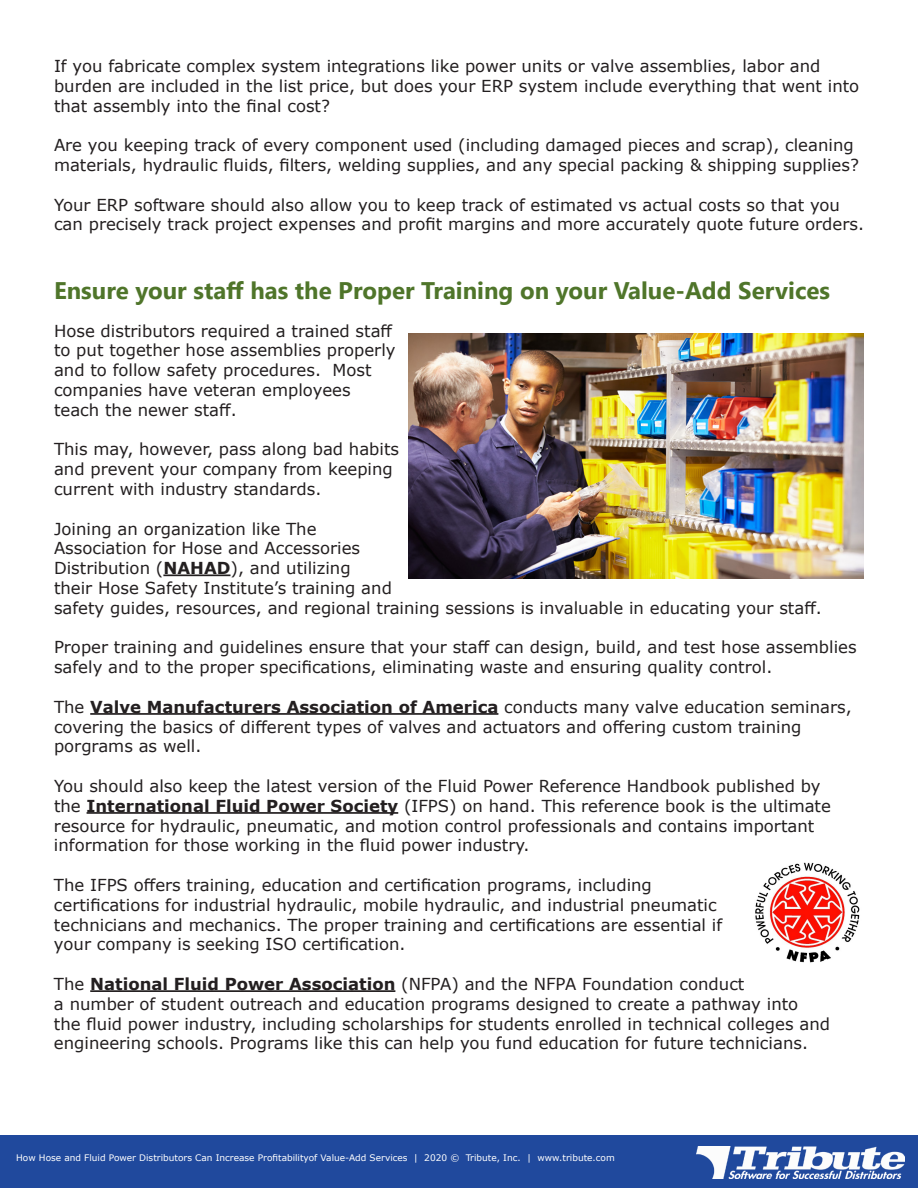
<style>
.page{position:relative;width:918px;height:1188px;background:#fff}
.page>*{position:absolute;margin:0;border:0;box-sizing:border-box;transform-origin:0 0}
.t1{font:700 24px "Segoe UI";color:#4f752a}
.t2{font:16.5px/19.8px "Verdana";color:#231f20}
.t3{font:9px "Verdana";color:#fff}
.s1{font-weight:700}
</style>
<div class="page">
<div style="left:0;top:1136px;width:918px;height:52px;background:#20499d"></div>
<img style="left:697px;top:1147px;width:208px;height:31px">
<hr style="left:163px;top:574px;width:68px;height:2px;background:#231f20">
<hr style="left:90px;top:713px;width:408px;height:2px;background:#231f20">
<hr style="left:87px;top:812px;width:311px;height:2px;background:#231f20">
<hr style="left:90px;top:990px;width:305px;height:2px;background:#231f20">
<img style="left:408px;top:333px;width:456px;height:245px">
<img style="left:755px;top:862px;width:105px;height:101px">
<p class="t2" style="left:54px;top:56px;width:807px">If you fabricate complex system integrations like power units or valve assemblies, labor and burden are included in the list price, but does your ERP system include everything that went into that assembly into the final cost?</p>
<p class="t2" style="left:54px;top:135px;width:807px">Are you keeping track of every component used (including damaged pieces and scrap), cleaning materials, hydraulic fluids, filters, welding supplies, and any special packing &amp; shipping supplies?</p>
<p class="t2" style="left:54px;top:195px;width:812px">Your ERP software should also allow you to keep track of estimated vs actual costs so that you can precisely track project expenses and profit margins and more accurately quote future orders.</p>
<h1 class="t1" style="left:54px;top:268px;width:778px">Ensure your staff has the Proper Training on your Value-Add Services</h1>
<p class="t2" style="left:54px;top:321px;width:343px">Hose distributors required a trained staff to put together hose assemblies properly and to follow safety procedures. Most companies have veteran employees teach the newer staff.</p>
<p class="t2" style="left:54px;top:439px;width:347px">This may, however, pass along bad habits and prevent your company from keeping current with industry standards.</p>
<p class="t2" style="left:54px;top:519px;width:769px">Joining an organization like The<br>Association for Hose and Accessories<br>Distribution (<span class="s1">NAHAD</span>), and utilizing<br>their Hose Safety Institute’s training and<br>safety guides, resources, and regional training sessions is invaluable in educating your staff.</p>
<p class="t2" style="left:54px;top:637px;width:804px">Proper training and guidelines ensure that your staff can design, build, and test hose assemblies safely and to the proper specifications, eliminating waste and ensuring quality control.</p>
<p class="t2" style="left:54px;top:697px;width:799px">The <span class="s1">Valve Manufacturers Association of America</span> conducts many valve education seminars, covering the basics of different types of valves and actuators and offering custom training porgrams as well.</p>
<p class="t2" style="left:54px;top:776px;width:779px">You should also keep the latest version of the Fluid Power Reference Handbook published by the <span class="s1">International Fluid Power Society</span> (IFPS) on hand. This reference book is the ultimate resource for hydraulic, pneumatic, and motion control professionals and contains important information for those working in the fluid power industry.</p>
<p class="t2" style="left:54px;top:875px;width:670px">The IFPS offers training, education and certification programs, including certifications for industrial hydraulic, mobile hydraulic, and industrial pneumatic technicians and mechanics. The proper training and certifications are essential if your company is seeking ISO certification.</p>
<p class="t2" style="left:54px;top:974px;width:778px">The <span class="s1">National Fluid Power Association</span> (NFPA) and the NFPA Foundation conduct<br>a number of student outreach and education programs designed to create a pathway into<br>the fluid power industry, including scholarships for students enrolled in technical colleges and engineering schools. Programs like this can help you fund education for future technicians.</p>
<p class="t3" style="left:16px;top:1151px;width:600px">How Hose and Fluid Power Distributors Can Increase Profitabilityof Value-Add Services | 2020 © Tribute, Inc. | www.tribute.com</p>
</div>
